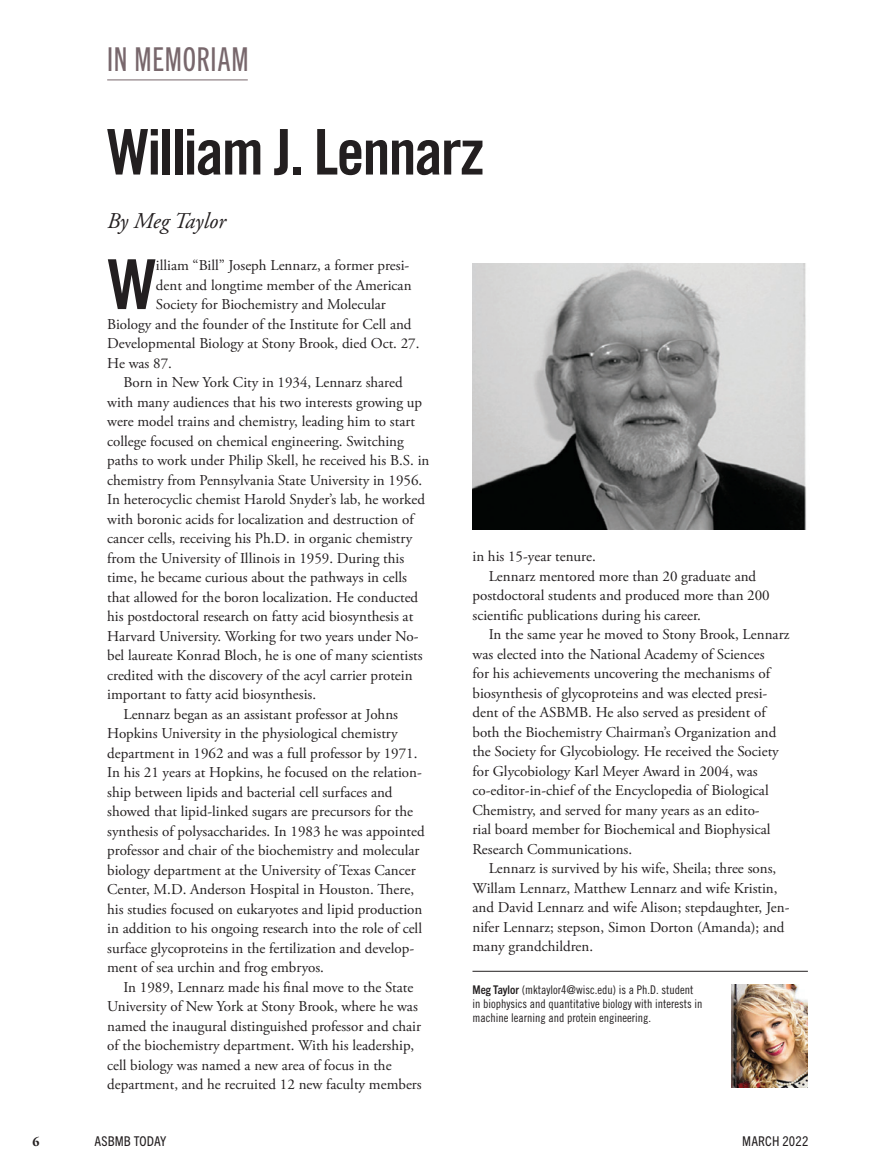
<style>
.page{position:relative;width:891px;height:1175px;background:#fff}
.page>*{position:absolute;margin:0;border:0;box-sizing:border-box;transform-origin:0 0}
.Drop_cap_text{font:700 condensed 69.3px "Trade Gothic Next LT Pro";color:#231f20}
.Header_largest{font:63px "Trade Gothic Bold Cond Twenty";letter-spacing:-.03em;color:#231f20}
.A_NEW_kicker_style_n{font:33px "Trade Gothic Next LT Pro Cm";letter-spacing:.025em;color:#78676c}
.Byline_large{font:italic 22.5px "Adobe Garamond Pro";color:#231f20}
.Award_text{font:15px/19.5px "Adobe Garamond Pro";color:#231f20}
.Drop_cap_text-2{font:15px "Adobe Garamond Pro";color:#231f20}
.t1{font:condensed 13.5px "Trade Gothic Next LT Pro";letter-spacing:.01em;color:#231f20}
.t2{font:700 13.5px "Adobe Garamond Pro";color:#231f20}
.Bio_box_text{font:12px/14.4px "Trade Gothic LT Pro Cn 18";color:#231f20}
.s1{font-family:"Trade Gothic Next LT Pro";font-weight:700;font-stretch:condensed}
</style>
<div class="page">
<hr style="left:107px;top:80px;width:141px;height:1px;background:#78676c">
<img style="left:472px;top:264px;width:335px;height:265px">
<hr style="left:472px;top:970px;width:336px;height:1px;background:#231f20">
<img style="left:731px;top:984px;width:77px;height:103px">
<p class="A_NEW_kicker_style_n" style="left:107px;top:36px;width:143px">IN MEMORIAM</p>
<p class="Header_largest" style="left:107px;top:114px;width:379px">William J. Lennarz</p>
<p class="Byline_large" style="left:107px;top:207px;width:120px">By Meg Taylor</p>
<p class="Drop_cap_text" style="left:107px;top:236px;width:50px">W</p>
<p class="Drop_cap_text-2" style="left:156px;top:256px;width:255px">illiam “Bill” Joseph Lennarz, a former presi-</p>
<p class="Drop_cap_text-2" style="left:156px;top:276px;width:257px">dent and longtime member of the American</p>
<p class="Drop_cap_text-2" style="left:156px;top:295px;width:231px">Society for Biochemistry and Molecular</p>
<p class="Drop_cap_text-2" style="left:107px;top:315px;width:306px">Biology and the founder of the Institute for Cell and</p>
<p class="Drop_cap_text-2" style="left:107px;top:334px;width:314px">Developmental Biology at Stony Brook, died Oct. 27.</p>
<p class="Drop_cap_text-2" style="left:107px;top:354px;width:66px">He was 87.</p>
<p class="Award_text" style="left:107px;top:373px;width:324px;text-indent:16px">Born in New York City in 1934, Lennarz shared with many audiences that his two interests growing up were model trains and chemistry, leading him to start college focused on chemical engineering. Switching paths to work under Philip Skell, he received his B.S. in chemistry from Pennsylvania State University in 1956.<br>In heterocyclic chemist Harold Snyder’s lab, he worked with boronic acids for localization and destruction of cancer cells, receiving his Ph.D. in organic chemistry from the University of Illinois in 1959. During this time, he became curious about the pathways in cells that allowed for the boron localization. He conducted his postdoctoral research on fatty acid biosynthesis at Harvard University. Working for two years under No&shy;bel laureate Konrad Bloch, he is one of many scientists credited with the discovery of the acyl carrier protein important to fatty acid biosynthesis.</p>
<p class="Award_text" style="left:107px;top:704px;width:319px;text-indent:16px">Lennarz began as an assistant professor at Johns Hopkins University in the physiological chemistry department in 1962 and was a full professor by 1971.<br>In his 21 years at Hopkins, he focused on the relation&shy;ship between lipids and bacterial cell surfaces and showed that lipid-linked sugars are precursors for the synthesis of polysaccharides. In 1983 he was appointed professor and chair of the biochemistry and molecular biology department at the University of Texas Cancer Center, M.D. Anderson Hospital in Houston. There, his studies focused on eukaryotes and lipid production in addition to his ongoing research into the role of cell surface glycoproteins in the fertilization and develop&shy;ment of sea urchin and frog embryos.</p>
<p class="Award_text" style="left:107px;top:977px;width:316px;text-indent:16px">In 1989, Lennarz made his final move to the State University of New York at Stony Brook, where he was named the inaugural distinguished professor and chair of the biochemistry department. With his leadership, cell biology was named a new area of focus in the department, and he recruited 12 new faculty members</p>
<p class="Award_text" style="left:472px;top:547px;width:125px">in his 15-year tenure.</p>
<p class="Award_text" style="left:472px;top:567px;width:299px;text-indent:16px">Lennarz mentored more than 20 graduate and postdoctoral students and produced more than 200 scientific publications during his career.</p>
<p class="Award_text" style="left:472px;top:625px;width:318px;text-indent:16px">In the same year he moved to Stony Brook, Lennarz was elected into the National Academy of Sciences<br>for his achievements uncovering the mechanisms of biosynthesis of glycoproteins and was elected presi&shy;dent of the ASBMB. He also served as president of both the Biochemistry Chairman’s Organization and the Society for Glycobiology. He received the Society for Glycobiology Karl Meyer Award in 2004, was co-editor-in-chief of the Encyclopedia of Biological Chemistry, and served for many years as an edito-<br>rial board member for Biochemical and Biophysical Research Communications.</p>
<p class="Award_text" style="left:472px;top:859px;width:319px;text-indent:16px">Lennarz is survived by his wife, Sheila; three sons, Willam Lennarz, Matthew Lennarz and wife Kristin, and David Lennarz and wife Alison; stepdaughter, Jen&shy;nifer Lennarz; stepson, Simon Dorton (Amanda); and many grandchildren.</p>
<p class="Bio_box_text" style="left:472px;top:982px;width:231px"><span class="s1">Meg Taylor</span> (mktaylor4@wisc.edu) is a Ph.D. student in biophysics and quantitative biology with interests in machine learning and protein engineering.</p>
<p class="t2" style="left:32px;top:1133px;width:9px">6</p>
<p class="t1" style="left:94px;top:1131px;width:73px">ASBMB TODAY</p>
<p class="t1" style="left:742px;top:1131px;width:68px">MARCH 2022</p>
</div>
